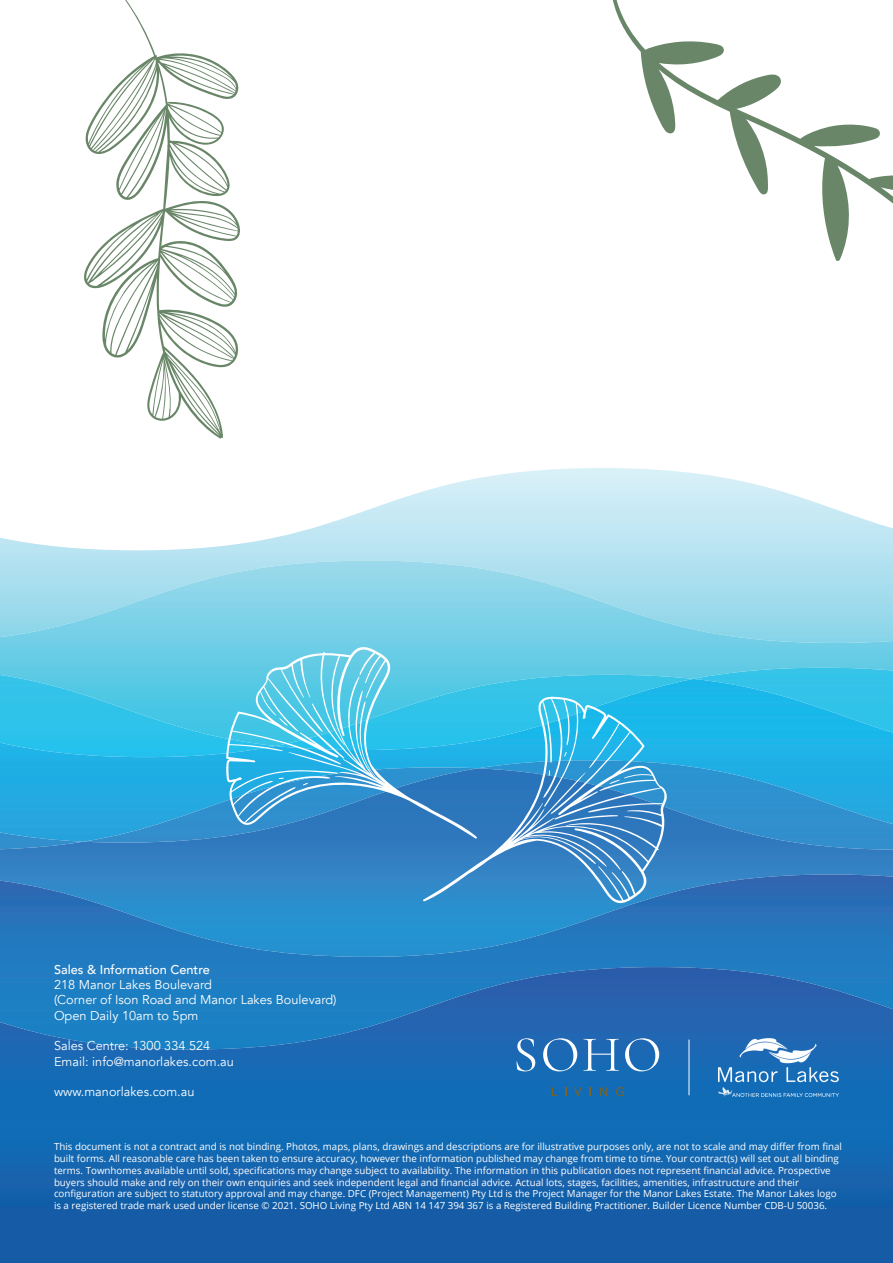
<style>
.page{position:relative;width:893px;height:1263px;background:#fff}
.page>*{position:absolute;margin:0;border:0;box-sizing:border-box;transform-origin:0 0}
.t1{font:12.75px/15.3px "Avenir";color:#fff}
.t2{font:500 12.75px "Avenir";color:#fff}
.t3{font:9.75px/11.7px "Open Sans";color:#fff}
</style>
<div class="page">
<img style="left:0;top:468px;width:893px;height:93px">
<img style="left:0;top:561px;width:893px;height:107px">
<img style="left:0;top:668px;width:893px;height:11px">
<img style="left:0;top:679px;width:893px;height:81px">
<div style="left:0;top:760px;width:893px;height:8px;background:#20afe5"></div>
<img style="left:0;top:768px;width:893px;height:106px">
<img style="left:0;top:874px;width:893px;height:93px">
<img style="left:0;top:967px;width:893px;height:296px">
<svg style="left:84px;top:0;width:156px;height:439px"></svg>
<svg style="left:226px;top:647px;width:251px;height:192px;background:#53b8df"></svg>
<svg style="left:279px;top:718px;width:9px;height:8px"></svg>
<svg style="left:423px;top:696px;width:245px;height:207px;background:#3e9dd4"></svg>
<svg style="left:564px;top:752px;width:3px;height:5px"></svg>
<svg style="left:609px;top:779px;width:11px;height:5px"></svg>
<svg style="left:611px;top:0;width:282px;height:471px"></svg>
<svg style="left:516px;top:1038px;width:19px;height:33px"></svg>
<svg style="left:543px;top:1038px;width:34px;height:33px"></svg>
<svg style="left:583px;top:1039px;width:36px;height:32px"></svg>
<svg style="left:625px;top:1038px;width:34px;height:33px"></svg>
<svg style="left:552px;top:1087px;width:5px;height:9px"></svg>
<svg style="left:574px;top:1087px;width:8px;height:9px"></svg>
<svg style="left:600px;top:1087px;width:7px;height:9px"></svg>
<svg style="left:616px;top:1087px;width:8px;height:9px"></svg>
<hr style="left:689px;top:1039px;width:1px;height:56px;background:#fff">
<img style="left:719px;top:1038px;width:120px;height:58px">
<h1 class="t2" style="left:54px;top:958px;width:157px">Sales &amp; Information Centre</h1>
<h1 class="t1" style="left:54px;top:977px;width:284px">218 Manor Lakes Boulevard<br>(Corner of Ison Road and Manor Lakes Boulevard)<br>Open Daily 10am to 5pm</h1>
<h1 class="t1" style="left:54px;top:1038px;width:182px">Sales Centre: 1300 334 524<br>Email: info@manorlakes.com.au</h1>
<h1 class="t1" style="left:54px;top:1084px;width:142px">www.manorlakes.com.au</h1>
<p class="t3" style="left:54px;top:1141px;width:790px">This document is not a contract and is not binding. Photos, maps, plans, drawings and descriptions are for illustrative purposes only, are not to scale and may differ from final built forms. All reasonable care has been taken to ensure accuracy, however the information published may change from time to time. Your contract(s) will set out all binding terms. Townhomes available until sold, specifications may change subject to availability. The information in this publication does not represent financial advice. Prospective buyers should make and rely on their own enquiries and seek independent legal and financial advice. Actual lots, stages, facilities, amenities, infrastructure and their configuration are subject to statutory approval and may change. DFC (Project Management) Pty Ltd is the Project Manager for the Manor Lakes Estate. The Manor Lakes logo is a registered trade mark used under license © 2021. SOHO Living Pty Ltd ABN 14 147 394 367 is a Registered Building Practitioner. Builder Licence Number CDB-U 50036.</p>
</div>
